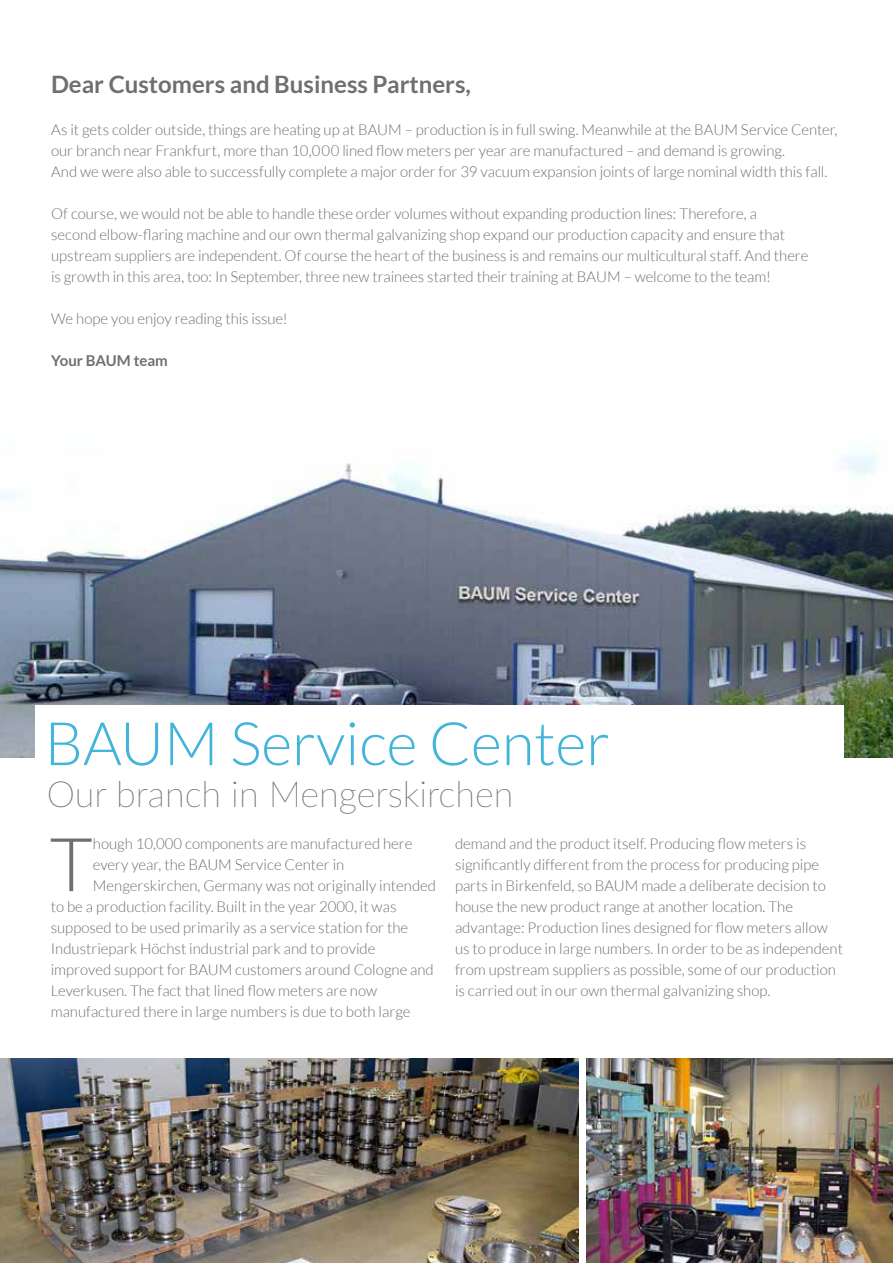
<style>
.page{position:relative;width:893px;height:1263px;background:#fff}
.page>*{position:absolute;margin:0;border:0;box-sizing:border-box;transform-origin:0 0}
.t1{font:300 74.4px "Lato";color:#706f6f}
.t2{font:300 60px "Lato";color:#43b5da}
.t3{font:100 36px "Lato";color:#706f6f}
.t4{font:700 24px "Lato";color:#706f6f}
.t5{font:300 15px/21px "Lato";color:#706f6f}
.t6{font:700 15px "Lato";letter-spacing:-.005em;color:#706f6f}
</style>
<div class="page">
<img style="left:0;top:453px;width:893px;height:304px">
<div style="left:35px;top:705px;width:809px;height:126px;background:#fff"></div>
<img style="left:0;top:1059px;width:578px;height:204px">
<img style="left:587px;top:1059px;width:306px;height:204px">
<h3 class="t4" style="left:51px;top:71px;width:421px">Dear Customers and Business Partners,</h3>
<p class="t5" style="left:51px;top:119px;width:788px">As it gets colder outside, things are heating up at BAUM – production is in full swing. Meanwhile at the BAUM Service Center, our branch near Frankfurt, more than 10,000 lined flow meters per year are manufactured – and demand is growing.<br>And we were also able to successfully complete a major order for 39 vacuum expansion joints of large nominal width this fall.</p>
<p class="t5" style="left:51px;top:203px;width:759px">Of course, we would not be able to handle these order volumes without expanding production lines: Therefore, a<br>second elbow-flaring machine and our own thermal galvanizing shop expand our production capacity and ensure that upstream suppliers are independent. Of course the heart of the business is and remains our multicultural staff. And there is growth in this area, too: In September, three new trainees started their training at BAUM – welcome to the team!</p>
<p class="t5" style="left:51px;top:308px;width:238px">We hope you enjoy reading this issue!</p>
<p class="t6" style="left:51px;top:352px;width:118px">Your BAUM team</p>
<h2 class="t2" style="left:45px;top:711px;width:567px">BAUM Service Center</h2>
<h3 class="t3" style="left:47px;top:770px;width:468px">Our branch in Mengerskirchen</h3>
<p class="t5" style="left:455px;top:833px;width:389px">demand and the product itself. Producing flow meters is significantly different from the process for producing pipe parts in Birkenfeld, so BAUM made a deliberate decision to house the new product range at another location. The advantage: Production lines designed for flow meters allow us to produce in large numbers. In order to be as independent from upstream suppliers as possible, some of our production is carried out in our own thermal galvanizing shop.</p>
<h1 class="t1" style="left:49px;top:824px;width:45px">T</h1>
<p class="t5" style="left:93px;top:833px;width:321px">hough 10,000 components are manufactured here</p>
<p class="t5" style="left:93px;top:854px;width:253px">every year, the BAUM Service Center in</p>
<p class="t5" style="left:93px;top:875px;width:345px">Mengerskirchen, Germany was not originally intended</p>
<p class="t5" style="left:51px;top:896px;width:347px">to be a production facility. Built in the year 2000, it was</p>
<p class="t5" style="left:51px;top:917px;width:359px">supposed to be used primarily as a service station for the</p>
<p class="t5" style="left:51px;top:938px;width:326px">Industriepark Höchst industrial park and to provide</p>
<p class="t5" style="left:51px;top:959px;width:385px">improved support for BAUM customers around Cologne and</p>
<p class="t5" style="left:51px;top:980px;width:328px">Leverkusen. The fact that lined flow meters are now</p>
<p class="t5" style="left:51px;top:1001px;width:361px">manufactured there in large numbers is due to both large</p>
</div>
